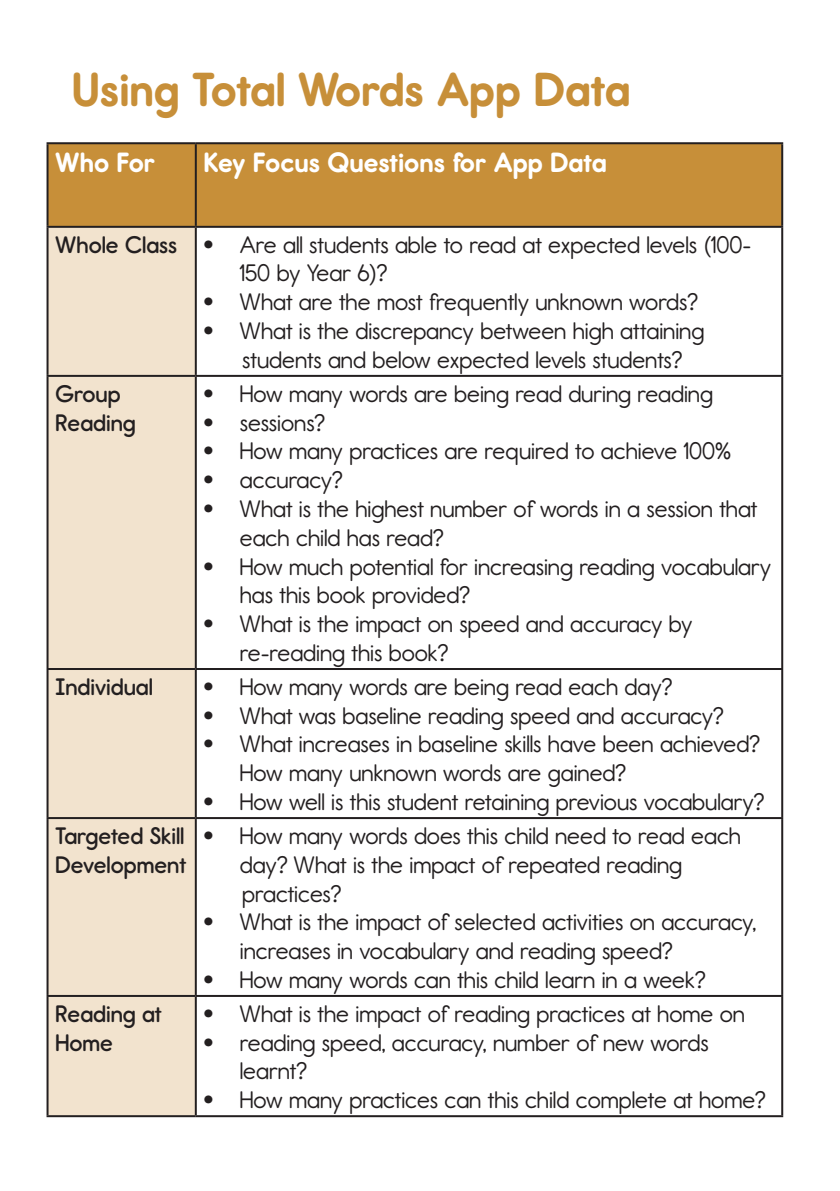
<style>
.page{position:relative;width:840px;height:1191px;background:#fff}
.page>*{position:absolute;margin:0;border:0;box-sizing:border-box;transform-origin:0 0}
.t1{font:700 48px "Report Rg";color:#c78f39}
.t2{font:700 28px "Report Rg";color:#fff}
.t3{font:24px/28.8px "Report Rg";color:#231f20}
.t4{font:24px/28.8px "Report Sb";color:#231f20}
.s1{font-family:"Report Sb"}
</style>
<div class="page">
<div style="left:48px;top:144px;width:732px;height:82px;background:#c78f39"></div>
<div style="left:48px;top:228px;width:147px;height:887px;background:#f2e3ce"></div>
<hr style="left:46px;top:142px;width:150px;height:2px;background:#231f20">
<hr style="left:46px;top:144px;width:2px;height:82px;background:#231f20">
<hr style="left:196px;top:142px;width:586px;height:2px;background:#231f20">
<hr style="left:195px;top:144px;width:2px;height:82px;background:#231f20">
<hr style="left:780px;top:144px;width:2px;height:82px;background:#231f20">
<hr style="left:46px;top:226px;width:150px;height:2px;background:#231f20">
<hr style="left:46px;top:228px;width:2px;height:147px;background:#231f20">
<hr style="left:196px;top:226px;width:586px;height:2px;background:#231f20">
<hr style="left:195px;top:228px;width:2px;height:147px;background:#231f20">
<hr style="left:780px;top:228px;width:2px;height:147px;background:#231f20">
<hr style="left:46px;top:375px;width:150px;height:2px;background:#231f20">
<hr style="left:46px;top:377px;width:2px;height:291px;background:#231f20">
<hr style="left:196px;top:375px;width:586px;height:2px;background:#231f20">
<hr style="left:195px;top:377px;width:2px;height:291px;background:#231f20">
<hr style="left:780px;top:377px;width:2px;height:291px;background:#231f20">
<hr style="left:46px;top:668px;width:150px;height:2px;background:#231f20">
<hr style="left:46px;top:670px;width:2px;height:147px;background:#231f20">
<hr style="left:196px;top:668px;width:586px;height:2px;background:#231f20">
<hr style="left:195px;top:670px;width:2px;height:147px;background:#231f20">
<hr style="left:780px;top:670px;width:2px;height:147px;background:#231f20">
<hr style="left:46px;top:817px;width:150px;height:2px;background:#231f20">
<hr style="left:46px;top:819px;width:2px;height:176px;background:#231f20">
<hr style="left:196px;top:817px;width:586px;height:2px;background:#231f20">
<hr style="left:195px;top:819px;width:2px;height:176px;background:#231f20">
<hr style="left:780px;top:819px;width:2px;height:176px;background:#231f20">
<hr style="left:46px;top:995px;width:150px;height:2px;background:#231f20">
<hr style="left:46px;top:997px;width:2px;height:118px;background:#231f20">
<hr style="left:196px;top:995px;width:586px;height:2px;background:#231f20">
<hr style="left:195px;top:997px;width:2px;height:118px;background:#231f20">
<hr style="left:780px;top:997px;width:2px;height:118px;background:#231f20">
<hr style="left:46px;top:1115px;width:150px;height:2px;background:#231f20">
<hr style="left:196px;top:1115px;width:586px;height:2px;background:#231f20">
<h1 class="t1" style="left:72px;top:61px;width:559px">Using Total Words App Data</h1>
<p class="t2" style="left:55px;top:146px;width:101px">Who For</p>
<p class="t2" style="left:204px;top:146px;width:404px">Key Focus Questions for App Data</p>
<p class="t3" style="left:240px;top:230px;width:513px;text-indent:-184px"><span class="s1">Whole Class</span> • Are all students able to read at expected levels (100-<br>150 by Year 6)?</p>
<p class="t3" style="left:204px;top:288px;width:495px">• What are the most frequently unknown words?</p>
<p class="t3" style="left:242px;top:316px;width:463px;text-indent:-38px">• What is the discrepancy between high attaining students and below expected levels students?</p>
<p class="t4" style="left:55px;top:379px;width:82px">Group<br>Reading</p>
<p class="t3" style="left:204px;top:379px;width:510px">• How many words are being read during reading</p>
<p class="t3" style="left:204px;top:408px;width:123px">• sessions?</p>
<p class="t3" style="left:204px;top:437px;width:528px">• How many practices are required to achieve 100%</p>
<p class="t3" style="left:204px;top:465px;width:140px">• accuracy?</p>
<p class="t3" style="left:240px;top:494px;width:519px;text-indent:-36px">• What is the highest number of words in a session that each child has read?</p>
<p class="t3" style="left:240px;top:552px;width:532px;text-indent:-36px">• How much potential for increasing reading vocabulary has this book provided?</p>
<p class="t3" style="left:240px;top:609px;width:454px;text-indent:-36px">• What is the impact on speed and accuracy by re-reading this book?</p>
<p class="t4" style="left:55px;top:672px;width:99px">Individual</p>
<p class="t3" style="left:204px;top:672px;width:469px">• How many words are being read each day?</p>
<p class="t3" style="left:204px;top:701px;width:521px">• What was baseline reading speed and accuracy?</p>
<p class="t3" style="left:240px;top:730px;width:521px;text-indent:-36px">• What increases in baseline skills have been achieved?<br>How many unknown words are gained?</p>
<p class="t3" style="left:204px;top:787px;width:561px">• How well is this student retaining previous vocabulary?</p>
<p class="t4" style="left:55px;top:821px;width:132px">Targeted Skill<br>Development</p>
<p class="t3" style="left:240px;top:821px;width:502px;text-indent:-36px">• How many words does this child need to read each day? What is the impact of repeated reading practices?</p>
<p class="t3" style="left:240px;top:907px;width:517px;text-indent:-36px">• What is the impact of selected activities on accuracy, increases in vocabulary and reading speed?</p>
<p class="t3" style="left:204px;top:965px;width:503px">• How many words can this child learn in a week?</p>
<p class="t4" style="left:55px;top:999px;width:108px">Reading at<br>Home</p>
<p class="t3" style="left:204px;top:999px;width:542px">• What is the impact of reading practices at home on</p>
<p class="t3" style="left:240px;top:1028px;width:470px;text-indent:-36px">• reading speed, accuracy, number of new words learnt?</p>
<p class="t3" style="left:204px;top:1085px;width:563px">• How many practices can this child complete at home?</p>
</div>
